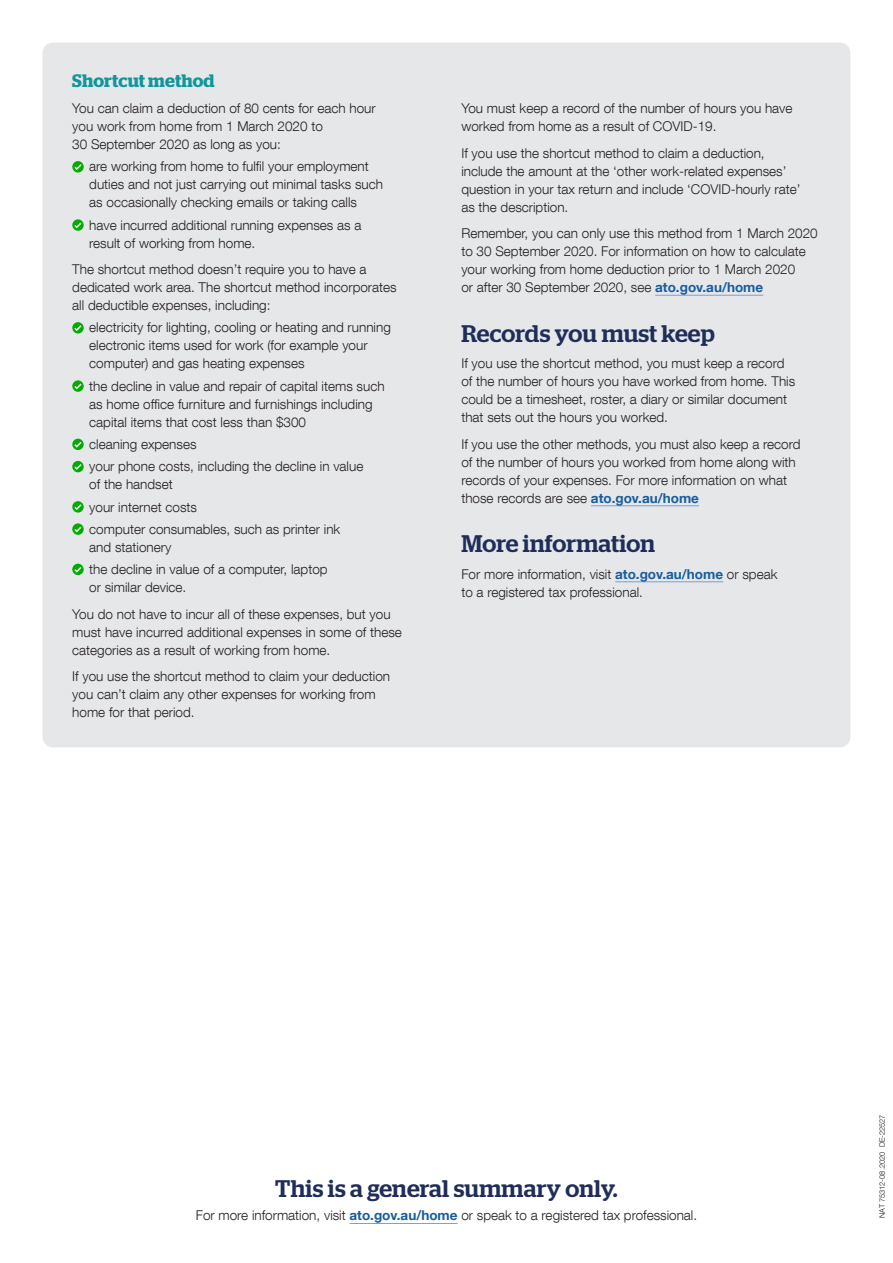
<style>
.page{position:relative;width:893px;height:1263px;background:#fff}
.page>*{position:absolute;margin:0;border:0;box-sizing:border-box;transform-origin:0 0}
.t1{font:500 24px "Stag";letter-spacing:.005em;color:#1f2d59}
.t2{font:600 18px "Stag";letter-spacing:.01em;color:#0f979b}
.p_tick_cross{font:300 13.5px/18px "Helvetica Neue LT Com";color:#231f20}
.t3{font:300 7.5px "Helvetica Neue LT Com";letter-spacing:.005em;color:#231f20}
.s1{font-weight:700;color:#175d9e}
</style>
<div class="page">
<div style="left:43px;top:43px;width:807px;height:704px;background:#e6e7e9;border-radius:11px"></div>
<svg style="left:72px;top:161px;width:12px;height:12px"></svg>
<svg style="left:75px;top:164px;width:6px;height:6px"></svg>
<svg style="left:72px;top:219px;width:12px;height:12px"></svg>
<svg style="left:75px;top:223px;width:6px;height:5px"></svg>
<svg style="left:72px;top:322px;width:12px;height:12px"></svg>
<svg style="left:75px;top:325px;width:6px;height:6px"></svg>
<svg style="left:72px;top:380px;width:12px;height:12px"></svg>
<svg style="left:75px;top:384px;width:6px;height:5px"></svg>
<svg style="left:72px;top:439px;width:12px;height:11px"></svg>
<svg style="left:75px;top:442px;width:6px;height:6px"></svg>
<svg style="left:72px;top:461px;width:12px;height:11px"></svg>
<svg style="left:75px;top:464px;width:6px;height:6px"></svg>
<svg style="left:72px;top:501px;width:12px;height:12px"></svg>
<svg style="left:75px;top:504px;width:6px;height:6px"></svg>
<svg style="left:72px;top:523px;width:12px;height:12px"></svg>
<svg style="left:75px;top:527px;width:6px;height:5px"></svg>
<svg style="left:72px;top:564px;width:12px;height:11px"></svg>
<svg style="left:75px;top:567px;width:6px;height:6px"></svg>
<hr style="left:655px;top:295px;width:108px;height:1px;background:#879bc7">
<hr style="left:591px;top:505px;width:108px;height:1px;background:#879bc7">
<hr style="left:615px;top:581px;width:108px;height:1px;background:#879bc7">
<hr style="left:350px;top:1223px;width:108px;height:1px;background:#879bc7">
<p class="t2" style="left:72px;top:70px;width:144px">Shortcut method</p>
<p class="p_tick_cross" style="left:72px;top:99px;width:305px">You can claim a deduction of 80 cents for each hour you work from home from 1 March 2020 to<br>30 September 2020 as long as you:</p>
<p class="p_tick_cross" style="left:89px;top:157px;width:295px">are working from home to fulfil your employment duties and not just carrying out minimal tasks such as occasionally checking emails or taking calls</p>
<p class="p_tick_cross" style="left:89px;top:216px;width:274px">have incurred additional running expenses as a result of working from home.</p>
<p class="p_tick_cross" style="left:72px;top:260px;width:326px">The shortcut method doesn’t require you to have a dedicated work area. The shortcut method incorporates all deductible expenses, including:</p>
<p class="p_tick_cross" style="left:89px;top:318px;width:303px">electricity for lighting, cooling or heating and running electronic items used for work (for example your computer) and gas heating expenses</p>
<p class="p_tick_cross" style="left:89px;top:377px;width:297px">the decline in value and repair of capital items such as home office furniture and furnishings including capital items that cost less than $300</p>
<p class="p_tick_cross" style="left:89px;top:435px;width:109px">cleaning expenses</p>
<p class="p_tick_cross" style="left:89px;top:457px;width:276px">your phone costs, including the decline in value of the handset</p>
<p class="p_tick_cross" style="left:89px;top:497px;width:109px">your internet costs</p>
<p class="p_tick_cross" style="left:89px;top:520px;width:253px">computer consumables, such as printer ink and stationery</p>
<p class="p_tick_cross" style="left:89px;top:560px;width:240px">the decline in value of a computer, laptop or similar device.</p>
<p class="p_tick_cross" style="left:72px;top:604px;width:331px">You do not have to incur all of these expenses, but you must have incurred additional expenses in some of these categories as a result of working from home.</p>
<p class="p_tick_cross" style="left:72px;top:667px;width:319px">If you use the shortcut method to claim your deduction you can’t claim any other expenses for working from home for that period.</p>
<p class="p_tick_cross" style="left:461px;top:99px;width:333px">You must keep a record of the number of hours you have worked from home as a result of COVID-19.</p>
<p class="p_tick_cross" style="left:461px;top:144px;width:341px">If you use the shortcut method to claim a deduction, include the amount at the ‘other work-related expenses’ question in your tax return and include ‘COVID-hourly rate’ as the description.</p>
<p class="p_tick_cross" style="left:461px;top:224px;width:358px">Remember, you can only use this method from 1 March 2020 to 30 September 2020. For information on how to calculate your working from home deduction prior to 1 March 2020<br>or after 30 September 2020, see <span class="s1">ato.gov.au/home</span></p>
<p class="t1" style="left:461px;top:319px;width:255px">Records you must keep</p>
<p class="p_tick_cross" style="left:461px;top:354px;width:335px">If you use the shortcut method, you must keep a record of the number of hours you have worked from home. This could be a timesheet, roster, a diary or similar document that sets out the hours you worked.</p>
<p class="p_tick_cross" style="left:461px;top:435px;width:341px">If you use the other methods, you must also keep a record of the number of hours you worked from home along with records of your expenses. For more information on what those records are see <span class="s1">ato.gov.au/home</span></p>
<p class="t1" style="left:461px;top:530px;width:195px">More information</p>
<p class="p_tick_cross" style="left:461px;top:565px;width:318px">For more information, visit <span class="s1">ato.gov.au/home</span> or speak to a registered tax professional.</p>
<p class="t1" style="left:275px;top:1174px;width:344px">This is a general summary only.</p>
<p class="p_tick_cross" style="left:196px;top:1206px;width:503px">For more information, visit <span class="s1">ato.gov.au/home</span> or speak to a registered tax professional.</p>
<p class="t3" style="left:877px;top:1218px;width:105px;rotate:-90deg">NAT 75312-08.2020 DE-22527</p>
</div>
